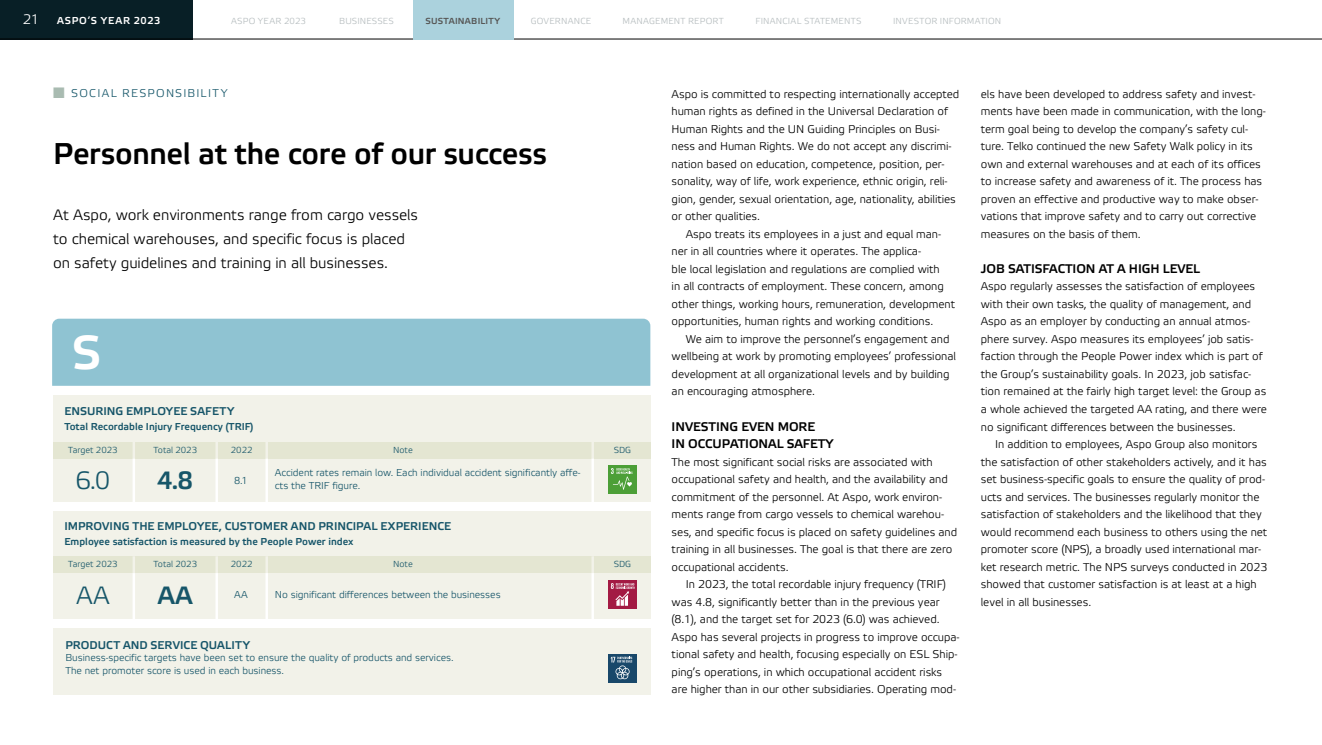
<style>
.page{position:relative;width:1322px;height:745px;background:#fff}
.page>*{position:absolute;margin:0;border:0;box-sizing:border-box;transform-origin:0 0}
._2021_H2{font:700 47.5px "Etelka Light Pro";color:#fff}
.Otsikko{font:700 30px "Etelka Light Pro";letter-spacing:-.015em;color:#000}
._2021_leipä{font:25px "Etelka Light Pro";color:#165669}
._2021_leipä-2{font:700 25px "Etelka Light Pro";color:#165669}
._2021_Ingressi{font:15px/23.8px "Etelka Light Pro";letter-spacing:-.005em;color:#000}
.t1{font:13.75px "Etelka Light Pro";color:#fff}
._2021_väliotsikko{font:700 12.5px/17.5px "Etelka Light Pro";letter-spacing:-.005em;color:#000}
._2021_leipä_sis{font:300 11.25px/17.5px "Etelka";letter-spacing:-.005em;color:#000}
._2021_leipä-3{font:300 11.25px/17.5px "Etelka";letter-spacing:-.005em;color:#000}
._2021_H2-2{font:700 11.25px "Etelka Light Pro";letter-spacing:.005em;color:#165569}
.t2{font:11.25px "Etelka Light Pro";letter-spacing:.115em;color:#165669}
._2021_Vastuukommentti{font:300 10px/12.5px "Etelka";letter-spacing:-.005em;color:#165569}
._2021_leipä-4{font:300 10px/12.5px "Etelka";letter-spacing:-.005em;color:#165569}
._2021_H2-3{font:700 10px "Etelka Light Pro";color:#165569}
.t3{font:700 10px "Etelka Light Pro";letter-spacing:.08em;color:#fff}
._2021_leipä-5{font:10px "Etelka Light Pro";color:#165669}
.t4{font:8.75px "Etelka Light Pro";letter-spacing:.02em;color:#b5bcbe}
._2021_leipä-6{font:300 8.75px "Etelka";letter-spacing:-.005em;color:#165569}
.t5{font:700 8.75px "Etelka Light Pro";letter-spacing:.03em;color:#575756}
.s1{color:#a9bbb1}
</style>
<div class="page">
<div style="left:52px;top:318px;width:598px;height:67px;background:#8fc3d2"></div>
<div style="left:53px;top:394px;width:597px;height:300px;background:#f2f2e9"></div>
<div style="left:53px;top:441px;width:597px;height:17px;background:#e4e6d2"></div>
<div style="left:53px;top:556px;width:597px;height:16px;background:#e4e6d2"></div>
<div style="left:39px;top:501px;width:615px;height:9px;background:#fff"></div>
<div style="left:39px;top:619px;width:615px;height:9px;background:#fff"></div>
<hr style="left:591px;top:441px;width:3px;height:17px;background:#f2f2e9">
<hr style="left:591px;top:556px;width:3px;height:16px;background:#f2f2e9">
<hr style="left:591px;top:458px;width:3px;height:47px;background:#fff">
<hr style="left:591px;top:572px;width:3px;height:47px;background:#fff">
<hr style="left:265px;top:441px;width:3px;height:17px;background:#f2f2e9">
<hr style="left:265px;top:458px;width:3px;height:45px;background:#fff">
<hr style="left:265px;top:556px;width:3px;height:16px;background:#f2f2e9">
<hr style="left:265px;top:572px;width:3px;height:49px;background:#fff">
<hr style="left:215px;top:441px;width:3px;height:17px;background:#f2f2e9">
<hr style="left:215px;top:458px;width:3px;height:45px;background:#fff">
<hr style="left:215px;top:556px;width:3px;height:16px;background:#f2f2e9">
<hr style="left:215px;top:572px;width:3px;height:49px;background:#fff">
<svg style="left:133px;top:556px;width:2px;height:16px"></svg>
<hr style="left:133px;top:572px;width:2px;height:49px;background:#fff">
<svg style="left:133px;top:441px;width:2px;height:17px"></svg>
<hr style="left:133px;top:458px;width:2px;height:45px;background:#fff">
<div style="left:608px;top:465px;width:28px;height:29px;background:#4c9f37"></div>
<svg style="left:611px;top:468px;width:21px;height:21px"></svg>
<div style="left:608px;top:580px;width:28px;height:28px;background:#a31a43"></div>
<svg style="left:611px;top:583px;width:23px;height:22px"></svg>
<div style="left:608px;top:654px;width:28px;height:28px;background:#19486a"></div>
<svg style="left:611px;top:656px;width:21px;height:22px"></svg>
<div style="left:0;top:0;width:193px;height:39px;background:#081f26"></div>
<hr style="left:0;top:39px;width:1322px;height:1px;background:#000">
<div style="left:413px;top:0;width:100px;height:39px;background:#abd2dd"></div>
<p class="t1" style="left:23px;top:12px;width:18px">21</p>
<p class="t3" style="left:57px;top:15px;width:105px">ASPO’S YEAR 2023</p>
<p class="t4" style="left:231px;top:16px;width:76px">ASPO YEAR 2023</p>
<p class="t4" style="left:339px;top:16px;width:56px">BUSINESSES</p>
<p class="t5" style="left:425px;top:16px;width:76px">SUSTAINABILITY</p>
<p class="t4" style="left:531px;top:16px;width:62px">GOVERNANCE</p>
<p class="t4" style="left:622px;top:16px;width:103px">MANAGEMENT REPORT</p>
<p class="t4" style="left:755px;top:16px;width:108px">FINANCIAL STATEMENTS</p>
<p class="t4" style="left:893px;top:16px;width:110px">INVESTOR INFORMATION</p>
<p class="t2" style="left:53px;top:87px;width:176px"><span class="s1">■</span> SOCIAL RESPONSIBILITY</p>
<p class="Otsikko" style="left:53px;top:137px;width:495px">Personnel at the core of our success</p>
<p class="_2021_Ingressi" style="left:53px;top:204px;width:366px">At Aspo, work environments range from cargo vessels to chemical warehouses, and specific focus is placed on safety guidelines and training in all businesses.</p>
<p class="_2021_H2" style="left:72px;top:326px;width:31px">S</p>
<p class="_2021_H2-2" style="left:64px;top:405px;width:171px">ENSURING EMPLOYEE SAFETY</p>
<p class="_2021_H2-3" style="left:64px;top:421px;width:191px">Total Recordable Injury Frequency (TRIF)</p>
<p class="_2021_leipä-6" style="left:68px;top:444px;width:51px">Target 2023</p>
<p class="_2021_leipä-6" style="left:153px;top:444px;width:45px">Total 2023</p>
<p class="_2021_leipä-6" style="left:231px;top:444px;width:23px">2022</p>
<p class="_2021_leipä-6" style="left:393px;top:444px;width:21px">Note</p>
<p class="_2021_leipä" style="left:75px;top:466px;width:36px">6.0</p>
<p class="_2021_leipä-2" style="left:157px;top:466px;width:37px">4.8</p>
<p class="_2021_leipä-5" style="left:234px;top:474px;width:15px">8.1</p>
<p class="_2021_Vastuukommentti" style="left:275px;top:466px;width:307px">Accident rates remain low. Each individual accident significantly affe&shy;cts the TRIF figure.</p>
<p class="_2021_H2-2" style="left:64px;top:519px;width:388px">IMPROVING THE EMPLOYEE, CUSTOMER AND PRINCIPAL EXPERIENCE</p>
<p class="_2021_H2-3" style="left:64px;top:536px;width:290px">Employee satisfaction is measured by the People Power index</p>
<p class="_2021_leipä-6" style="left:68px;top:558px;width:51px">Target 2023</p>
<p class="_2021_leipä" style="left:76px;top:581px;width:35px">AA</p>
<p class="_2021_leipä-6" style="left:153px;top:558px;width:45px">Total 2023</p>
<p class="_2021_leipä-2" style="left:158px;top:581px;width:36px">AA</p>
<p class="_2021_leipä-6" style="left:231px;top:558px;width:23px">2022</p>
<p class="_2021_leipä-5" style="left:234px;top:589px;width:15px">AA</p>
<p class="_2021_leipä-6" style="left:393px;top:558px;width:21px">Note</p>
<p class="_2021_Vastuukommentti" style="left:275px;top:588px;width:227px">No significant differences between the businesses</p>
<p class="_2021_H2-2" style="left:65px;top:638px;width:186px">PRODUCT AND SERVICE QUALITY</p>
<p class="_2021_leipä-4" style="left:65px;top:651px;width:390px">Business-specific targets have been set to ensure the quality of products and services.<br>The net promoter score is used in each business.</p>
<p class="_2021_leipä-6" style="left:614px;top:444px;width:19px">SDG</p>
<p class="_2021_leipä-6" style="left:614px;top:558px;width:19px">SDG</p>
<p class="_2021_leipä-3" style="left:671px;top:85px;width:289px">Aspo is committed to respecting internationally accepted human rights as defined in the Universal Declaration of Human Rights and the UN Guiding Principles on Busi&shy;ness and Human Rights. We do not accept any discrimi&shy;nation based on education, competence, position, per&shy;sonality, way of life, work experience, ethnic origin, reli&shy;gion, gender, sexual orientation, age, nationality, abilities or other qualities.</p>
<p class="_2021_leipä_sis" style="left:671px;top:225px;width:285px;text-indent:14px">Aspo treats its employees in a just and equal man&shy;ner in all countries where it operates. The applica-<br>ble local legislation and regulations are complied with<br>in all contracts of employment. These concern, among other things, working hours, remuneration, development opportunities, human rights and working conditions.</p>
<p class="_2021_leipä_sis" style="left:671px;top:330px;width:286px;text-indent:14px">We aim to improve the personnel’s engagement and wellbeing at work by promoting employees’ professional development at all organizational levels and by building an encouraging atmosphere.</p>
<p class="_2021_väliotsikko" style="left:671px;top:418px;width:163px">INVESTING EVEN MORE<br>IN OCCUPATIONAL SAFETY</p>
<p class="_2021_leipä-3" style="left:671px;top:453px;width:287px">The most significant social risks are associated with occupational safety and health, and the availability and commitment of the personnel. At Aspo, work environ&shy;ments range from cargo vessels to chemical warehou&shy;ses, and specific focus is placed on safety guidelines and training in all businesses. The goal is that there are zero occupational accidents.</p>
<p class="_2021_leipä_sis" style="left:671px;top:575px;width:289px;text-indent:14px">In 2023, the total recordable injury frequency (TRIF) was 4.8, significantly better than in the previous year (8.1), and the target set for 2023 (6.0) was achieved.<br>Aspo has several projects in progress to improve occupa&shy;tional safety and health, focusing especially on ESL Ship&shy;ping’s operations, in which occupational accident risks are higher than in our other subsidiaries. Operating mod-</p>
<p class="_2021_leipä_sis" style="left:981px;top:85px;width:287px">els have been developed to address safety and invest&shy;ments have been made in communication, with the long&shy;term goal being to develop the company’s safety cul&shy;ture. Telko continued the new Safety Walk policy in its own and external warehouses and at each of its offices to increase safety and awareness of it. The process has proven an effective and productive way to make obser&shy;vations that improve safety and to carry out corrective measures on the basis of them.</p>
<p class="_2021_väliotsikko" style="left:981px;top:260px;width:221px">JOB SATISFACTION AT A HIGH LEVEL</p>
<p class="_2021_leipä-3" style="left:981px;top:278px;width:288px">Aspo regularly assesses the satisfaction of employees with their own tasks, the quality of management, and Aspo as an employer by conducting an annual atmos&shy;phere survey. Aspo measures its employees’ job satis&shy;faction through the People Power index which is part of the Group’s sustainability goals. In 2023, job satisfac&shy;tion remained at the fairly high target level: the Group as a whole achieved the targeted AA rating, and there were no significant differences between the businesses.</p>
<p class="_2021_leipä_sis" style="left:981px;top:435px;width:288px;text-indent:14px">In addition to employees, Aspo Group also monitors the satisfaction of other stakeholders actively, and it has set business-specific goals to ensure the quality of prod&shy;ucts and services. The businesses regularly monitor the satisfaction of stakeholders and the likelihood that they would recommend each business to others using the net promoter score (NPS), a broadly used international mar&shy;ket research metric. The NPS surveys conducted in 2023 showed that customer satisfaction is at least at a high level in all businesses.</p>
</div>
